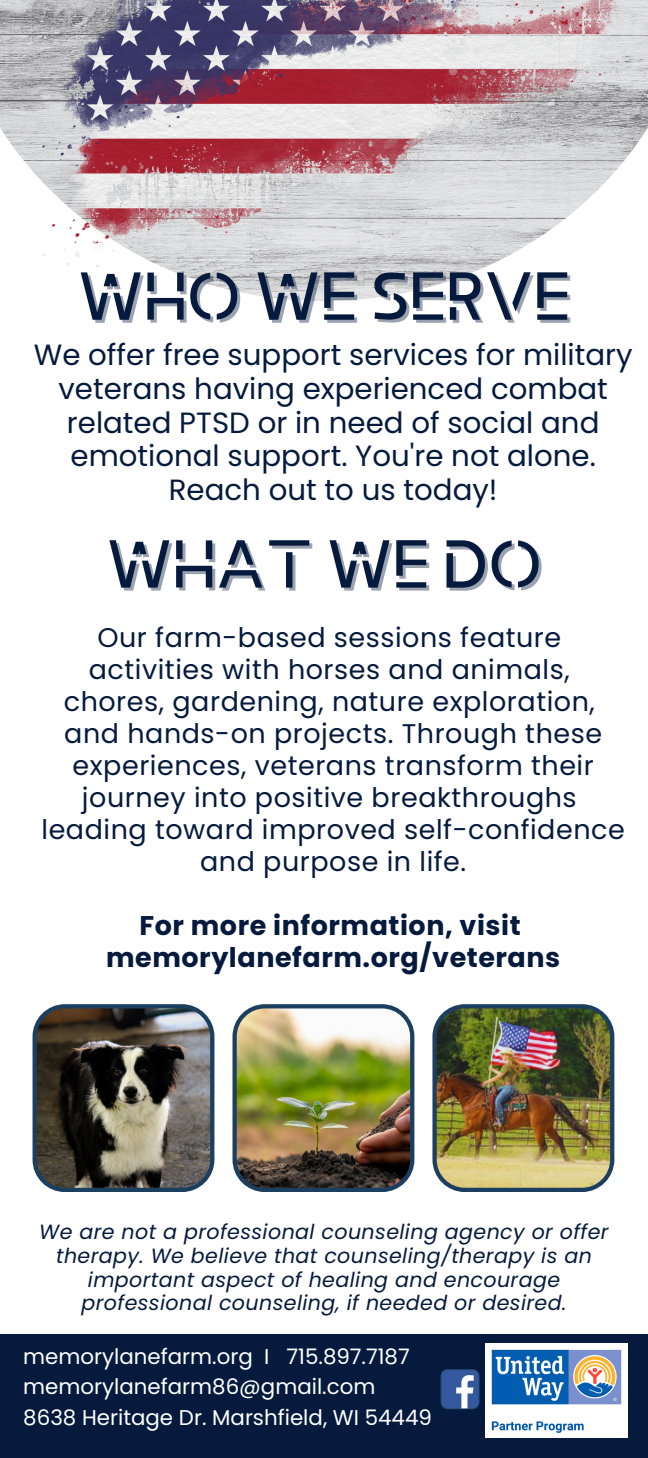
<style>
.page{position:relative;width:648px;height:1458px;background:#fff}
.page>*{position:absolute;margin:0;border:0;box-sizing:border-box;transform-origin:0 0}
.t1{font:67.5px "Abang";color:#051a3d}
.t2{font:29.25px/33.8px "Poppins";color:#051a3d;text-align:center}
.t3{font:27px/31.9px "Poppins";letter-spacing:.02em;color:#051a3d;text-align:center}
.t4{font:700 27px/31.9px "Poppins";letter-spacing:.02em;color:#051a3d;text-align:center}
.t5{font:21.38px "Poppins";color:#fff}
.t6{font:italic 20.47px/23.6px "Poppins";letter-spacing:.02em;color:#051a3d;text-align:center}
</style>
<div class="page">
<div style="left:0;top:1335px;width:648px;height:123px;background:#051a3d"></div>
<img style="left:33px;top:1004px;width:181px;height:188px">
<img style="left:232px;top:1004px;width:182px;height:188px">
<img style="left:432px;top:1004px;width:182px;height:188px">
<svg style="left:440px;top:1369px;width:40px;height:40px;background:#5571a5"></svg>
<img style="left:486px;top:1343px;width:142px;height:95px">
<img style="left:0;top:0;width:648px;height:301px">
<img style="left:42px;top:0;width:583px;height:283px">
<h2 class="t1" style="left:77px;top:257px;width:495px">WHO WE SERVE</h2>
<p class="t2" style="left:34px;top:338px;width:600px">We offer free support services for military veterans having experienced combat related PTSD or in need of social and emotional support. You're not alone.<br>Reach out to us today!</p>
<p class="t1" style="left:106px;top:525px;width:437px">WHAT WE DO</p>
<p class="t3" style="left:64px;top:621px;width:540px">Our farm-based sessions feature activities with horses and animals, chores, gardening, nature exploration, and hands-on projects. Through these experiences, veterans transform their journey into positive breakthroughs</p>
<p class="t3" style="left:42px;top:814px;width:585px">leading toward improved self-confidence and purpose in life.</p>
<p class="t4" style="left:106px;top:910px;width:456px">For more information, visit memorylanefarm.org/veterans</p>
<p class="t6" style="left:39px;top:1220px;width:571px">We are not a professional counseling agency or offer therapy. We believe that counseling/therapy is an important aspect of healing and encourage professional counseling, if needed or desired.</p>
<p class="t5" style="left:23px;top:1341px;width:388px">memorylanefarm.org I 715.897.7187</p>
<p class="t5" style="left:23px;top:1372px;width:354px">memorylanefarm86@gmail.com</p>
<p class="t5" style="left:23px;top:1402px;width:410px">8638 Heritage Dr. Marshfield, WI 54449</p>
</div>
